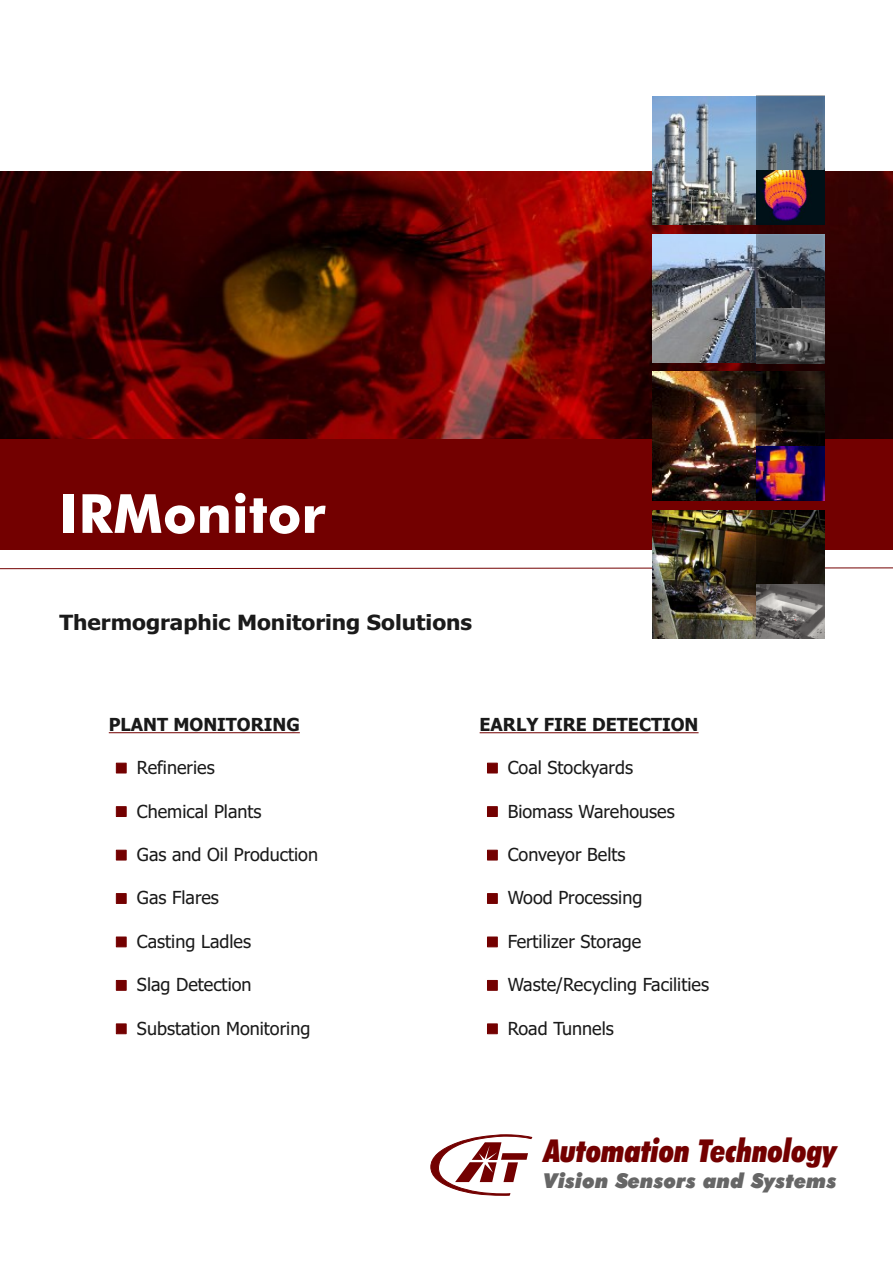
<style>
.page{position:relative;width:893px;height:1263px;background:#fff}
.page>*{position:absolute;margin:0;border:0;box-sizing:border-box;transform-origin:0 0}
.t1{font:500 54px "Futura BT";color:#fff}
.t2{font:italic 900 condensed 31.65px "Futura BT";color:#730000}
.t3{font:700 21px "Tahoma";color:#1a1a1a;scale:1.07 1}
.t4{font:italic 900 20.55px "Futura BT";color:#666}
.t5{font:18px "Tahoma";color:#1a1a1a}
.t6{font:700 18px "Tahoma";color:#1a1a1a}
</style>
<div class="page">
<img style="left:0;top:171px;width:893px;height:268px">
<div style="left:487px;top:850px;width:10px;height:10px;background:#730000;border:1px solid #730000"></div>
<div style="left:487px;top:893px;width:10px;height:10px;background:#730000;border:1px solid #730000"></div>
<div style="left:487px;top:763px;width:10px;height:10px;background:#730000;border:1px solid #730000"></div>
<div style="left:487px;top:806px;width:10px;height:11px;background:#730000;border:1px solid #730000"></div>
<div style="left:487px;top:937px;width:10px;height:10px;background:#730000;border:1px solid #730000"></div>
<div style="left:487px;top:980px;width:10px;height:10px;background:#730000;border:1px solid #730000"></div>
<div style="left:0;top:439px;width:893px;height:111px;background:#730000"></div>
<svg style="left:0;top:567px;width:893px;height:2px"></svg>
<div style="left:116px;top:763px;width:10px;height:10px;background:#730000;border:1px solid #730000"></div>
<div style="left:116px;top:806px;width:10px;height:11px;background:#730000;border:1px solid #730000"></div>
<div style="left:116px;top:850px;width:10px;height:10px;background:#730000;border:1px solid #730000"></div>
<div style="left:116px;top:893px;width:10px;height:10px;background:#730000;border:1px solid #730000"></div>
<div style="left:116px;top:937px;width:10px;height:10px;background:#730000;border:1px solid #730000"></div>
<div style="left:116px;top:980px;width:10px;height:10px;background:#730000;border:1px solid #730000"></div>
<hr style="left:109px;top:732px;width:191px;height:1px;background:#730000">
<svg style="left:430px;top:1135px;width:102px;height:60px"></svg>
<hr style="left:480px;top:732px;width:219px;height:1px;background:#730000">
<div style="left:487px;top:1024px;width:10px;height:10px;background:#730000;border:1px solid #730000"></div>
<div style="left:116px;top:1024px;width:10px;height:10px;background:#730000;border:1px solid #730000"></div>
<img style="left:652px;top:97px;width:104px;height:128px">
<img style="left:756px;top:96px;width:68px;height:75px">
<img style="left:756px;top:171px;width:68px;height:54px">
<img style="left:652px;top:372px;width:104px;height:129px">
<img style="left:756px;top:372px;width:68px;height:75px">
<img style="left:756px;top:447px;width:68px;height:54px">
<img style="left:652px;top:234px;width:104px;height:129px">
<img style="left:756px;top:234px;width:68px;height:75px">
<img style="left:756px;top:309px;width:68px;height:54px">
<img style="left:652px;top:510px;width:104px;height:129px">
<img style="left:756px;top:510px;width:68px;height:75px">
<img style="left:756px;top:585px;width:68px;height:54px">
<h1 class="t1" style="left:59px;top:492px;width:268px">IRMonitor</h1>
<p class="t3" style="left:59px;top:614px;width:387px">Thermographic Monitoring Solutions</p>
<p class="t6" style="left:109px;top:717px;width:193px">PLANT MONITORING</p>
<p class="t5" style="left:137px;top:760px;width:79px">Refineries</p>
<p class="t5" style="left:137px;top:804px;width:126px">Chemical Plants</p>
<p class="t5" style="left:137px;top:847px;width:183px">Gas and Oil Production</p>
<p class="t5" style="left:137px;top:891px;width:83px">Gas Flares</p>
<p class="t5" style="left:137px;top:934px;width:116px">Casting Ladles</p>
<p class="t5" style="left:137px;top:977px;width:116px">Slag Detection</p>
<p class="t5" style="left:137px;top:1021px;width:175px">Substation Monitoring</p>
<p class="t6" style="left:480px;top:717px;width:220px">EARLY FIRE DETECTION</p>
<p class="t5" style="left:508px;top:760px;width:127px">Coal Stockyards</p>
<p class="t5" style="left:508px;top:804px;width:169px">Biomass Warehouses</p>
<p class="t5" style="left:508px;top:847px;width:119px">Conveyor Belts</p>
<p class="t5" style="left:508px;top:891px;width:136px">Wood Processing</p>
<p class="t5" style="left:508px;top:934px;width:135px">Fertilizer Storage</p>
<p class="t5" style="left:508px;top:977px;width:203px">Waste/Recycling Facilities</p>
<p class="t5" style="left:508px;top:1021px;width:108px">Road Tunnels</p>
<h2 class="t2" style="left:544px;top:1138px;width:294px">Automation Technology</h2>
<p class="t4" style="left:544px;top:1172px;width:294px">Vision Sensors and Systems</p>
</div>
